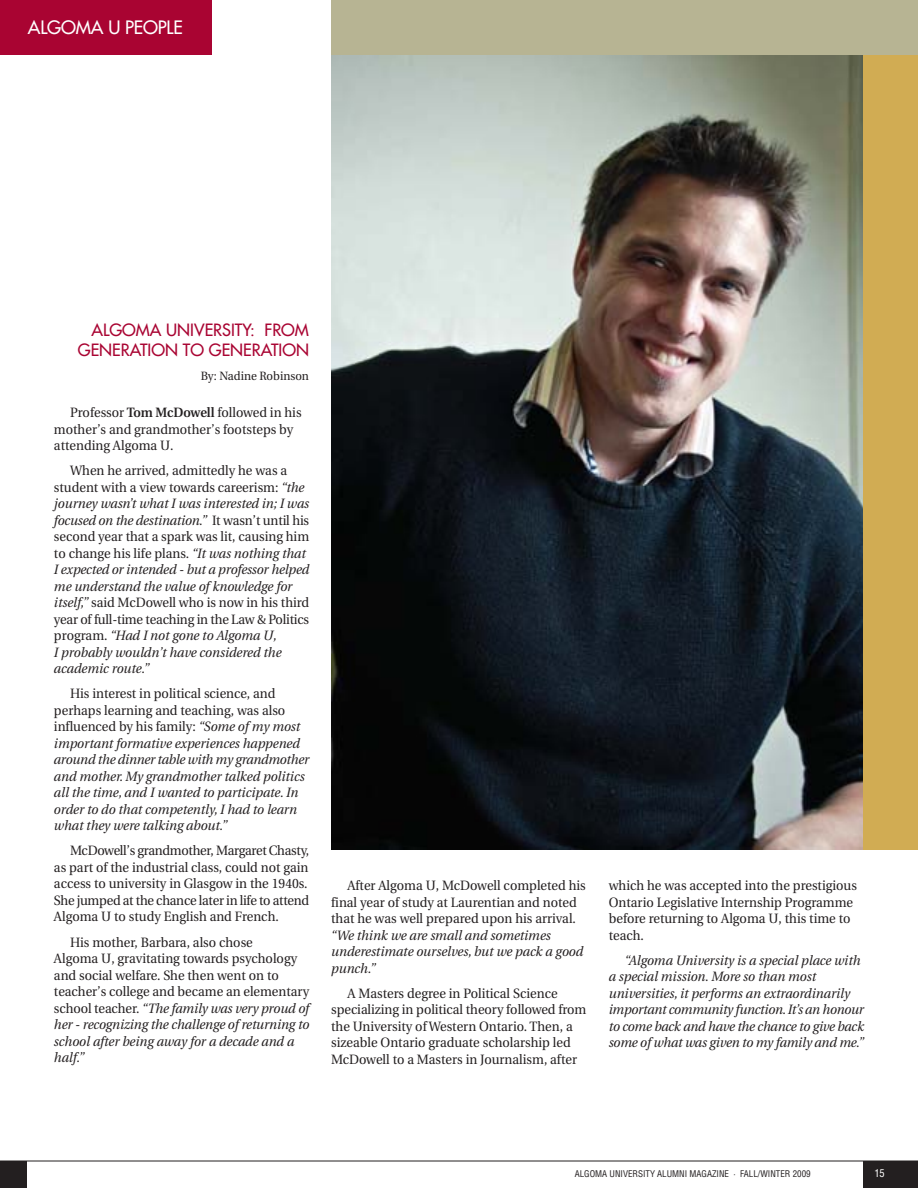
<style>
.page{position:relative;width:918px;height:1188px;background:#fff}
.page>*{position:absolute;margin:0;border:0;box-sizing:border-box;transform-origin:0 0}
.t1{font:18px "Futura";letter-spacing:-.01em;color:#fff}
.t2{font:16.5px/19.5px "Futura";color:#a90432;text-align:right}
.t3{font:italic 13.5px/16.5px "Utopia";color:#231f20;scale:.95 1}
.t4{font:13.5px/16.5px "Utopia";color:#231f20;scale:.95 1}
.t5{font:12px "Utopia";color:#231f20;scale:.95 1}
.t6{font:condensed 10.5px "Helvetica";color:#fff}
.t7{font:condensed 9px "Helvetica";color:#231f20}
.s1{font-weight:600}
.s2{font-style:normal}
.s3{font-style:italic}
</style>
<div class="page">
<div style="left:0;top:0;width:211px;height:54px;background:#a90432"></div>
<img style="left:331px;top:54px;width:533px;height:796px">
<div style="left:864px;top:54px;width:54px;height:795px;background:#d1ac53"></div>
<div style="left:331px;top:0;width:587px;height:54px;background:#b7b493"></div>
<div style="left:864px;top:1161px;width:54px;height:27px;background:#231f20"></div>
<hr style="left:0;top:1161px;width:918px;height:1px;background:#231f20">
<div style="left:0;top:1161px;width:27px;height:27px;background:#231f20"></div>
<h1 class="t1" style="left:28px;top:18px;width:156px">ALGOMA U PEOPLE</h1>
<p class="t2" style="left:78px;top:322px;width:233px">ALGOMA UNIVERSITY: FROM<br>GENERATION TO GENERATION</p>
<p class="t5" style="left:201px;top:371px;width:115px">By: Nadine Robinson</p>
<p class="t4" style="left:54px;top:405px;width:262px;text-indent:16px">Professor <span class="s1">Tom McDowell</span> followed in his mother’s and grandmother’s footsteps by attending Algoma U.</p>
<p class="t3" style="left:54px;top:464px;width:270px;text-indent:16px"><span class="s2">When he arrived, admittedly he was a student with a view towards careerism:</span> “the journey wasn’t what I was interested in; I was focused on the destination.” <span class="s2">It wasn’t until his second year that a spark was lit, causing him to change his life plans.</span> “It was nothing that I expected or intended - but a professor helped me understand the value of knowledge for itself,” <span class="s2">said McDowell who is now in his third year of full-time teaching in the Law &amp; Politics program.</span> “Had I not gone to Algoma U,<br>I probably wouldn’t have considered the academic route.”</p>
<p class="t3" style="left:54px;top:687px;width:270px;text-indent:16px"><span class="s2">His interest in political science, and perhaps learning and teaching, was also influenced by his family:</span> “Some of my most important formative experiences happened around the dinner table with my grandmother and mother. My grandmother talked politics all the time, and I wanted to participate. In order to do that competently, I had to learn what they were talking about.”</p>
<p class="t4" style="left:54px;top:844px;width:270px;text-align:justify;text-indent:16px">McDowell’s grandmother, Margaret Chasty, as part of the industrial class, could not gain access to university in Glasgow in the 1940s.<br>She jumped at the chance later in life to attend Algoma U to study English and French.</p>
<p class="t4" style="left:54px;top:935px;width:270px;text-indent:16px">His mother, Barbara, also chose<br>Algoma U, gravitating towards psychology and social welfare. She then went on to teacher’s college and became an elementary school teacher. <span class="s3">“The family was very proud of her - recognizing the challenge of returning to school after being away for a decade and a half.”</span></p>
<p class="t4" style="left:331px;top:878px;width:270px;text-indent:16px">After Algoma U, McDowell completed his final year of study at Laurentian and noted that he was well prepared upon his arrival.</p>
<p class="t3" style="left:331px;top:928px;width:267px">“We think we are small and sometimes underestimate ourselves, but we pack a good punch.”</p>
<p class="t4" style="left:331px;top:986px;width:270px;text-indent:16px">A Masters degree in Political Science specializing in political theory followed from the University of Western Ontario. Then, a sizeable Ontario graduate scholarship led McDowell to a Masters in Journalism, after</p>
<p class="t4" style="left:609px;top:878px;width:263px">which he was accepted into the prestigious Ontario Legislative Internship Programme before returning to Algoma U, this time to teach.</p>
<p class="t3" style="left:609px;top:953px;width:270px;text-indent:16px">“Algoma University is a special place with a special mission. More so than most universities, it performs an extraordinarily important community function. It’s an honour to come back and have the chance to give back some of what was given to my family and me.”</p>
<p class="t7" style="left:575px;top:1170px;width:237px">ALGOMA UNIVERSITY ALUMNI MAGAZINE · FALL/WINTER 2009</p>
<p class="t6" style="left:874px;top:1170px;width:12px">15</p>
</div>
